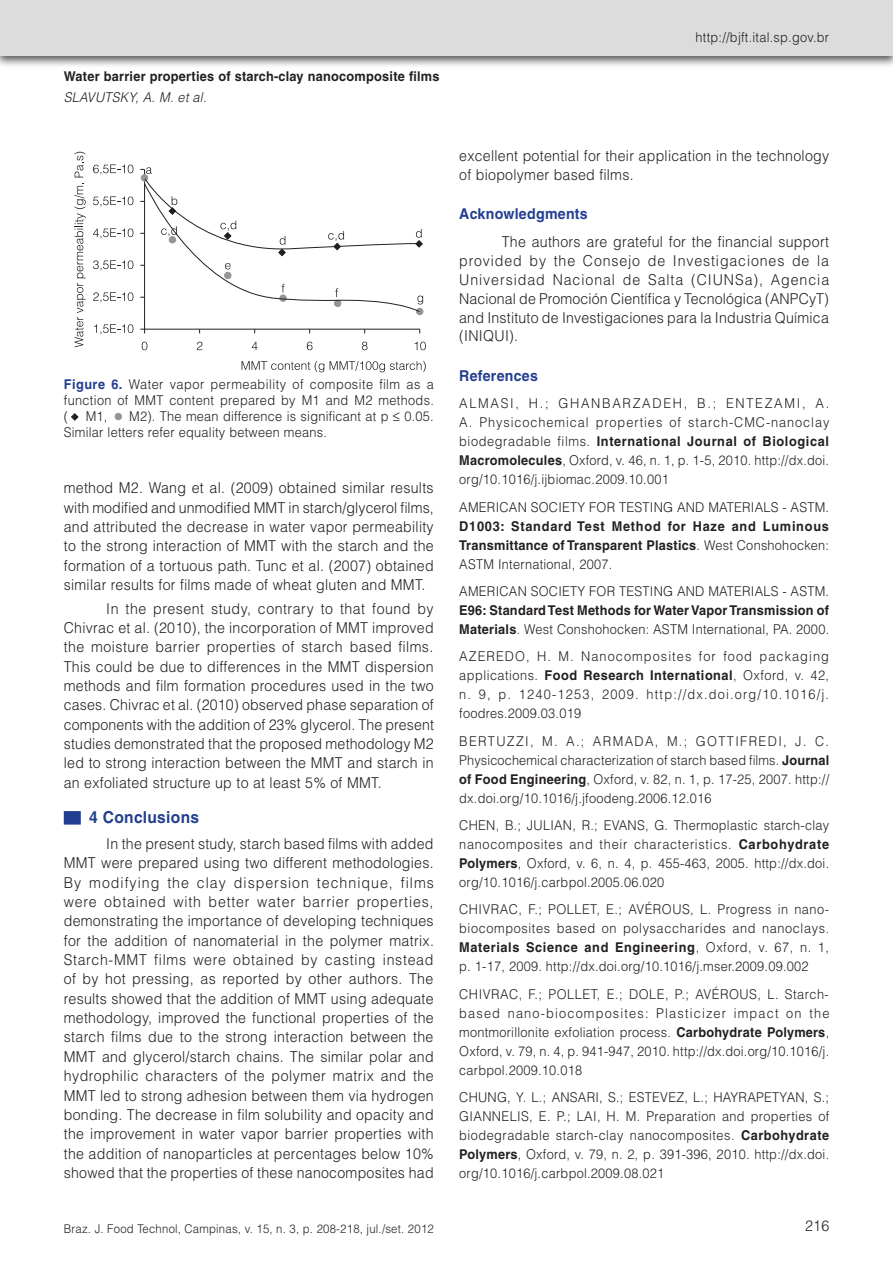
<style>
.page{position:relative;width:893px;height:1263px;background:#fff}
.page>*{position:absolute;margin:0;border:0;box-sizing:border-box;transform-origin:0 0}
.t1{font:700 16.5px "Helvetica";letter-spacing:.02em;color:#233e90;scale:.94 1}
.Corpo{font:300 15px/19.4px "Helvetica";letter-spacing:.02em;color:#231f20;text-align:justify;scale:.94 1}
.SubSemNumero{font:700 15px "Helvetica";letter-spacing:.02em;color:#233e90;scale:.94 1}
.Referências{font:300 13.5px/18.9px "Helvetica";letter-spacing:.02em;color:#231f20;text-align:justify;scale:.94 1}
._1__Legenda_figura{font:300 13.5px/16.2px "Helvetica";letter-spacing:.02em;color:#231f20;text-align:justify;scale:.94 1}
.t2{font:700 13.5px "Helvetica";letter-spacing:.02em;color:#231f20;scale:.94 1}
.t3{font:italic 300 13.5px "Helvetica";letter-spacing:.02em;color:#231f20;scale:.94 1}
.t4{font:300 12px "Helvetica";letter-spacing:.02em;color:#231f20;scale:.94 1}
.s1{font-weight:700;color:#233e90}
.s2{font-weight:700}
</style>
<div class="page">
<div style="left:0;top:0;width:893px;height:68px;background:#231f20;opacity:.75"></div>
<div style="left:0;top:0;width:893px;height:56px;background:#dcdcdc"></div>
<div style="left:64px;top:811px;width:17px;height:13px;background:#233e90"></div>
<hr style="left:144px;top:169px;width:1px;height:160px;background:#231f20">
<hr style="left:145px;top:329px;width:275px;height:1px;background:#231f20">
<div style="left:417px;top:308px;width:6px;height:7px;background:#a8aaac;border-radius:50%"></div>
<div style="left:416px;top:308px;width:7px;height:7px;border:1px solid #939598;border-radius:50%"></div>
<svg style="left:414px;top:342px;width:12px;height:8px"></svg>
<svg style="left:362px;top:342px;width:5px;height:8px"></svg>
<svg style="left:307px;top:342px;width:5px;height:8px"></svg>
<svg style="left:252px;top:342px;width:6px;height:8px"></svg>
<svg style="left:197px;top:342px;width:5px;height:8px"></svg>
<svg style="left:142px;top:342px;width:5px;height:8px"></svg>
<svg style="left:242px;top:361px;width:82px;height:11px"></svg>
<svg style="left:330px;top:361px;width:96px;height:11px"></svg>
<svg style="left:93px;top:164px;width:40px;height:11px"></svg>
<svg style="left:93px;top:196px;width:40px;height:11px"></svg>
<svg style="left:93px;top:228px;width:40px;height:11px"></svg>
<svg style="left:93px;top:260px;width:40px;height:11px"></svg>
<svg style="left:93px;top:292px;width:40px;height:10px"></svg>
<svg style="left:94px;top:324px;width:39px;height:10px"></svg>
<svg style="left:74px;top:183px;width:12px;height:164px"></svg>
<svg style="left:74px;top:152px;width:12px;height:25px"></svg>
<svg style="left:140px;top:167px;width:284px;height:146px"></svg>
<svg style="left:71px;top:413px;width:8px;height:8px"></svg>
<div style="left:115px;top:413px;width:7px;height:7px;background:#939598;border-radius:50%"></div>
<div style="left:115px;top:413px;width:7px;height:7px;border:1px solid #939598;border-radius:50%"></div>
<p class="t2" style="left:64px;top:68px;width:401px">Water barrier properties of starch-clay nanocomposite films</p>
<p class="t3" style="left:64px;top:89px;width:153px">SLAVUTSKY, A. M. et al.</p>
<p class="_1__Legenda_figura" style="left:64px;top:376px;width:395px"><span class="s1">Figure 6.</span> Water vapor permeability of composite film as a function of MMT content prepared by M1 and M2 methods. (</p>
<p class="_1__Legenda_figura" style="left:64px;top:408px;width:395px;text-indent:65px">M2). The mean difference is significant at p ≤ 0.05.<br>Similar letters refer equality between means.</p>
<p class="_1__Legenda_figura" style="left:86px;top:408px;width:25px">M1,</p>
<p class="Corpo" style="left:64px;top:478px;width:395px">method M2. Wang et al. (2009) obtained similar results with modified and unmodified MMT in starch/glycerol films, and attributed the decrease in water vapor permeability to the strong interaction of MMT with the starch and the formation of a tortuous path. Tunc et al. (2007) obtained similar results for films made of wheat gluten and MMT.</p>
<p class="Corpo" style="left:64px;top:598px;width:395px;text-indent:43px">In the present study, contrary to that found by Chivrac et al. (2010), the incorporation of MMT improved the moisture barrier properties of starch based films.<br>This could be due to differences in the MMT dispersion methods and film formation procedures used in the two cases. Chivrac et al. (2010) observed phase separation of components with the addition of 23% glycerol. The present studies demonstrated that the proposed methodology M2 led to strong interaction between the MMT and starch in an exfoliated structure up to at least 5% of MMT.</p>
<p class="t1" style="left:89px;top:807px;width:118px">4 Conclusions</p>
<p class="Corpo" style="left:64px;top:834px;width:395px;text-indent:43px">In the present study, starch based films with added MMT were prepared using two different methodologies.<br>By modifying the clay dispersion technique, films were obtained with better water barrier properties, demonstrating the importance of developing techniques for the addition of nanomaterial in the polymer matrix.<br>Starch-MMT films were obtained by casting instead of by hot pressing, as reported by other authors. The results showed that the addition of MMT using adequate methodology, improved the functional properties of the starch films due to the strong interaction between the MMT and glycerol/starch chains. The similar polar and hydrophilic characters of the polymer matrix and the MMT led to strong adhesion between them via hydrogen bonding. The decrease in film solubility and opacity and the improvement in water vapor barrier properties with the addition of nanoparticles at percentages below 10% showed that the properties of these nanocomposites had</p>
<p class="t4" style="left:64px;top:1221px;width:395px">Braz. J. Food Technol, Campinas, v. 15, n. 3, p. 208-218, jul./set. 2012</p>
<p class="Referências" style="left:696px;top:28px;width:144px">http://bjft.ital.sp.gov.br</p>
<p class="Corpo" style="left:459px;top:146px;width:395px;line-height:18.9px">excellent potential for their application in the technology of biopolymer based films.</p>
<p class="SubSemNumero" style="left:459px;top:205px;width:138px">Acknowledgments</p>
<p class="Corpo" style="left:459px;top:232px;width:395px;line-height:18.9px;text-indent:43px">The authors are grateful for the financial support provided by the Consejo de Investigaciones de la Universidad Nacional de Salta (CIUNSa), Agencia Nacional de Promoción Científica y Tecnológica (ANPCyT) and Instituto de Investigaciones para la Industria Química (INIQUI).</p>
<p class="SubSemNumero" style="left:459px;top:366px;width:85px">References</p>
<p class="Referências" style="left:459px;top:394px;width:395px">ALMASI, H.; GHANBARZADEH, B.; ENTEZAMI, A.<br>A. Physicochemical properties of starch-CMC-nanoclay biodegradable films. <span class="s2">International Journal of Biological Macromolecules</span>, Oxford, v. 46, n. 1, p. 1-5, 2010. http://dx.doi. org/10.1016/j.ijbiomac.2009.10.001</p>
<p class="Referências" style="left:459px;top:497px;width:395px">AMERICAN SOCIETY FOR TESTING AND MATERIALS - ASTM.<br><span class="s2">D1003: Standard Test Method for Haze and Luminous Transmittance of Transparent Plastics</span>. West Conshohocken:<br>ASTM International, 2007.</p>
<p class="Referências" style="left:459px;top:582px;width:395px">AMERICAN SOCIETY FOR TESTING AND MATERIALS - ASTM.<br><span class="s2">E96: Standard Test Methods for Water Vapor Transmission of Materials</span>. West Conshohocken: ASTM International, PA. 2000.</p>
<p class="Referências" style="left:459px;top:647px;width:395px">AZEREDO, H. M. Nanocomposites for food packaging applications. <span class="s2">Food Research International</span>, Oxford, v. 42, n. 9, p. 1240-1253, 2009. http://dx.doi.org/10.1016/j. foodres.2009.03.019</p>
<p class="Referências" style="left:459px;top:731px;width:395px">BERTUZZI, M. A.; ARMADA, M.; GOTTIFREDI, J. C.<br>Physicochemical characterization of starch based films. <span class="s2">Journal of Food Engineering</span>, Oxford, v. 82, n. 1, p. 17-25, 2007. http:// dx.doi.org/10.1016/j.jfoodeng.2006.12.016</p>
<p class="Referências" style="left:459px;top:816px;width:395px">CHEN, B.; JULIAN, R.; EVANS, G. Thermoplastic starch-clay nanocomposites and their characteristics. <span class="s2">Carbohydrate Polymers</span>, Oxford, v. 6, n. 4, p. 455-463, 2005. http://dx.doi. org/10.1016/j.carbpol.2005.06.020</p>
<p class="Referências" style="left:459px;top:900px;width:395px">CHIVRAC, F.; POLLET, E.; AVÉROUS, L. Progress in nano&shy;biocomposites based on polysaccharides and nanoclays.<br><span class="s2">Materials Science and Engineering</span>, Oxford, v. 67, n. 1, p. 1-17, 2009. http://dx.doi.org/10.1016/j.mser.2009.09.002</p>
<p class="Referências" style="left:459px;top:984px;width:395px">CHIVRAC, F.; POLLET, E.; DOLE, P.; AVÉROUS, L. Starch&shy;based nano-biocomposites: Plasticizer impact on the montmorillonite exfoliation process. <span class="s2">Carbohydrate Polymers</span>, Oxford, v. 79, n. 4, p. 941-947, 2010. http://dx.doi.org/10.1016/j. carbpol.2009.10.018</p>
<p class="Referências" style="left:459px;top:1088px;width:395px">CHUNG, Y. L.; ANSARI, S.; ESTEVEZ, L.; HAYRAPETYAN, S.; GIANNELIS, E. P.; LAI, H. M. Preparation and properties of biodegradable starch-clay nanocomposites. <span class="s2">Carbohydrate Polymers</span>, Oxford, v. 79, n. 2, p. 391-396, 2010. http://dx.doi. org/10.1016/j.carbpol.2009.08.021</p>
<p class="Corpo" style="left:805px;top:1216px;width:27px">216</p>
</div>
